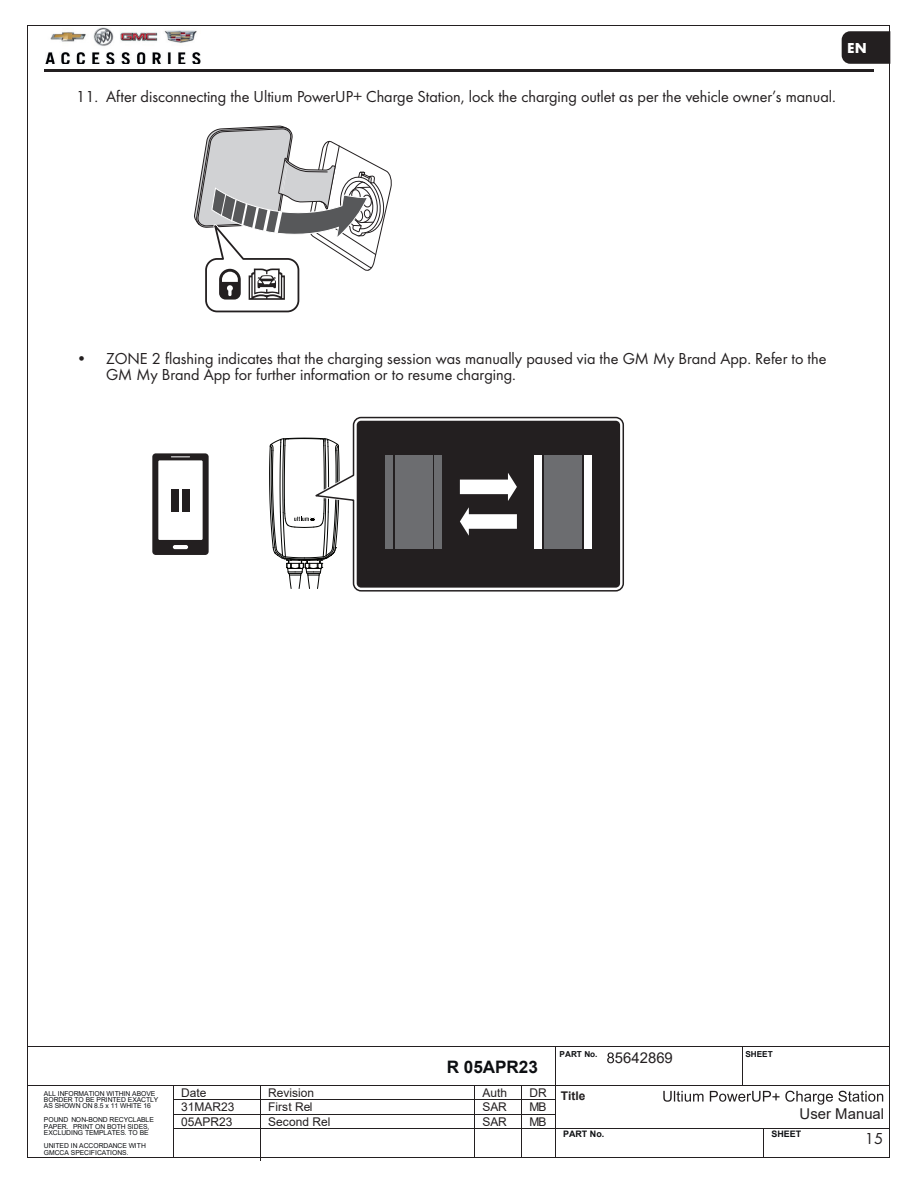
<style>
.page{position:relative;width:918px;height:1188px;background:#fff}
.page>*{position:absolute;margin:0;border:0;box-sizing:border-box;transform-origin:0 0}
.t1{font:700 17.1px "Arial";letter-spacing:-.005em;color:#0d0f12}
.t2{font:16.5px/16.5px "Futura Boo";color:#231f20}
.t3{font:700 15px "Futura";color:#fff}
.t4{font:14.85px "Arial";color:#231f20}
.t5{font:12px "Arial";color:#231f20}
.t6{font:700 12px "Arial";color:#231f20}
.t7{font:700 9px "Arial";letter-spacing:-.005em;color:#0d0f12}
.t8{font:700 8.25px "Arial";letter-spacing:-.005em;color:#0d0f12}
.t9{font:6.75px/6px "Arial";letter-spacing:-.01em;color:#0d0f12}
</style>
<div class="page">
<hr style="left:44px;top:70px;width:829px;height:2px;background:#231f20">
<hr style="left:28px;top:1047px;width:527px;height:1px;background:#231f20">
<hr style="left:555px;top:1047px;width:187px;height:1px;background:#231f20">
<hr style="left:742px;top:1047px;width:148px;height:1px;background:#231f20">
<hr style="left:555px;top:1047px;width:1px;height:38px;background:#231f20">
<hr style="left:742px;top:1047px;width:1px;height:38px;background:#231f20">
<svg style="left:785px;top:1091px;width:98px;height:14px"></svg>
<hr style="left:28px;top:1085px;width:145px;height:1px;background:#231f20">
<hr style="left:174px;top:1085px;width:86px;height:1px;background:#231f20">
<hr style="left:261px;top:1085px;width:213px;height:1px;background:#231f20">
<hr style="left:475px;top:1085px;width:46px;height:1px;background:#231f20">
<hr style="left:522px;top:1085px;width:33px;height:1px;background:#231f20">
<hr style="left:555px;top:1085px;width:187px;height:1px;background:#231f20">
<svg style="left:663px;top:1090px;width:108px;height:12px"></svg>
<hr style="left:742px;top:1085px;width:148px;height:1px;background:#231f20">
<hr style="left:174px;top:1099px;width:86px;height:1px;background:#231f20">
<hr style="left:261px;top:1099px;width:213px;height:1px;background:#231f20">
<hr style="left:475px;top:1099px;width:46px;height:1px;background:#231f20">
<hr style="left:522px;top:1099px;width:33px;height:1px;background:#231f20">
<hr style="left:174px;top:1114px;width:86px;height:1px;background:#231f20">
<hr style="left:261px;top:1114px;width:213px;height:1px;background:#231f20">
<hr style="left:475px;top:1114px;width:46px;height:1px;background:#231f20">
<hr style="left:522px;top:1114px;width:33px;height:1px;background:#231f20">
<hr style="left:174px;top:1128px;width:86px;height:1px;background:#231f20">
<svg style="left:260px;top:1085px;width:1px;height:44px"></svg>
<hr style="left:261px;top:1128px;width:213px;height:1px;background:#231f20">
<hr style="left:475px;top:1128px;width:46px;height:1px;background:#231f20">
<hr style="left:522px;top:1128px;width:33px;height:1px;background:#231f20">
<hr style="left:555px;top:1128px;width:208px;height:1px;background:#231f20">
<hr style="left:764px;top:1128px;width:126px;height:1px;background:#231f20">
<svg style="left:173px;top:1085px;width:1px;height:72px"></svg>
<hr style="left:260px;top:1129px;width:1px;height:31px;background:#231f20">
<svg style="left:474px;top:1085px;width:1px;height:72px"></svg>
<svg style="left:521px;top:1085px;width:1px;height:72px"></svg>
<svg style="left:555px;top:1086px;width:1px;height:71px"></svg>
<svg style="left:763px;top:1128px;width:1px;height:29px"></svg>
<img style="left:46px;top:27px;width:155px;height:37px">
<hr style="left:28px;top:25px;width:861px;height:1px;background:#231f20">
<hr style="left:27px;top:26px;width:1px;height:1131px;background:#231f20">
<hr style="left:889px;top:26px;width:1px;height:1131px;background:#231f20">
<hr style="left:28px;top:1157px;width:861px;height:1px;background:#231f20">
<svg style="left:607px;top:1052px;width:7px;height:11px"></svg>
<svg style="left:842px;top:25px;width:48px;height:39px"></svg>
<svg style="left:152px;top:416px;width:472px;height:176px"></svg>
<svg style="left:194px;top:125px;width:198px;height:188px"></svg>
<p class="t3" style="left:847px;top:39px;width:21px">EN</p>
<p class="t2" style="left:76px;top:89px;width:761px">11. After disconnecting the Ultium PowerUP+ Charge Station, lock the charging outlet as per the vehicle owner’s manual.</p>
<p class="t2" style="left:106px;top:350px;width:722px;text-indent:-30px">• ZONE 2 flashing indicates that the charging session was manually paused via the GM My Brand App. Refer to the<br>GM My Brand App for further information or to resume charging.</p>
<p class="t1" style="left:447px;top:1055px;width:93px">R 05APR23</p>
<p class="t8" style="left:560px;top:1049px;width:39px">PART No.</p>
<p class="t8" style="left:745px;top:1048px;width:29px">SHEET</p>
<p class="t4" style="left:615px;top:1048px;width:60px">5642869</p>
<p class="t9" style="left:44px;top:1091px;width:116px">ALL INFORMATION WITHIN ABOVE<br>BORDER TO BE PRINTED EXACTLY<br>AS SHOWN ON 8.5 x 11 WHITE 16</p>
<p class="t9" style="left:44px;top:1116px;width:112px;line-height:7.1px">POUND NON-BOND RECYCLABLE<br>PAPER. PRINT ON BOTH SIDES,</p>
<p class="t9" style="left:44px;top:1125px;width:106px;line-height:13.6px">EXCLUDING TEMPLATES. TO BE<br>UNITED IN ACCORDANCE WITH</p>
<p class="t9" style="left:44px;top:1150px;width:86px">GMCCA SPECIFICATIONS.</p>
<p class="t5" style="left:181px;top:1084px;width:27px">Date</p>
<p class="t5" style="left:268px;top:1084px;width:47px">Revision</p>
<p class="t5" style="left:482px;top:1084px;width:26px">Auth</p>
<p class="t6" style="left:530px;top:1087px;width:57px"><sup>DR</sup> Title</p>
<p class="t4" style="left:772px;top:1086px;width:10px">+</p>
<p class="t5" style="left:181px;top:1099px;width:55px">31MAR23</p>
<p class="t5" style="left:268px;top:1099px;width:46px">First Rel</p>
<p class="t5" style="left:482px;top:1099px;width:26px">SAR</p>
<p class="t5" style="left:530px;top:1099px;width:18px">MB</p>
<p class="t5" style="left:181px;top:1113px;width:53px">05APR23</p>
<p class="t5" style="left:268px;top:1113px;width:64px">Second Rel</p>
<p class="t5" style="left:482px;top:1113px;width:26px">SAR</p>
<p class="t5" style="left:530px;top:1113px;width:18px">MB</p>
<p class="t4" style="left:800px;top:1104px;width:86px">User Manual</p>
<p class="t7" style="left:563px;top:1128px;width:43px">PART No.</p>
<p class="t7" style="left:772px;top:1128px;width:31px">SHEET</p>
<p class="t2" style="left:865px;top:1130px;width:20px">15</p>
</div>
